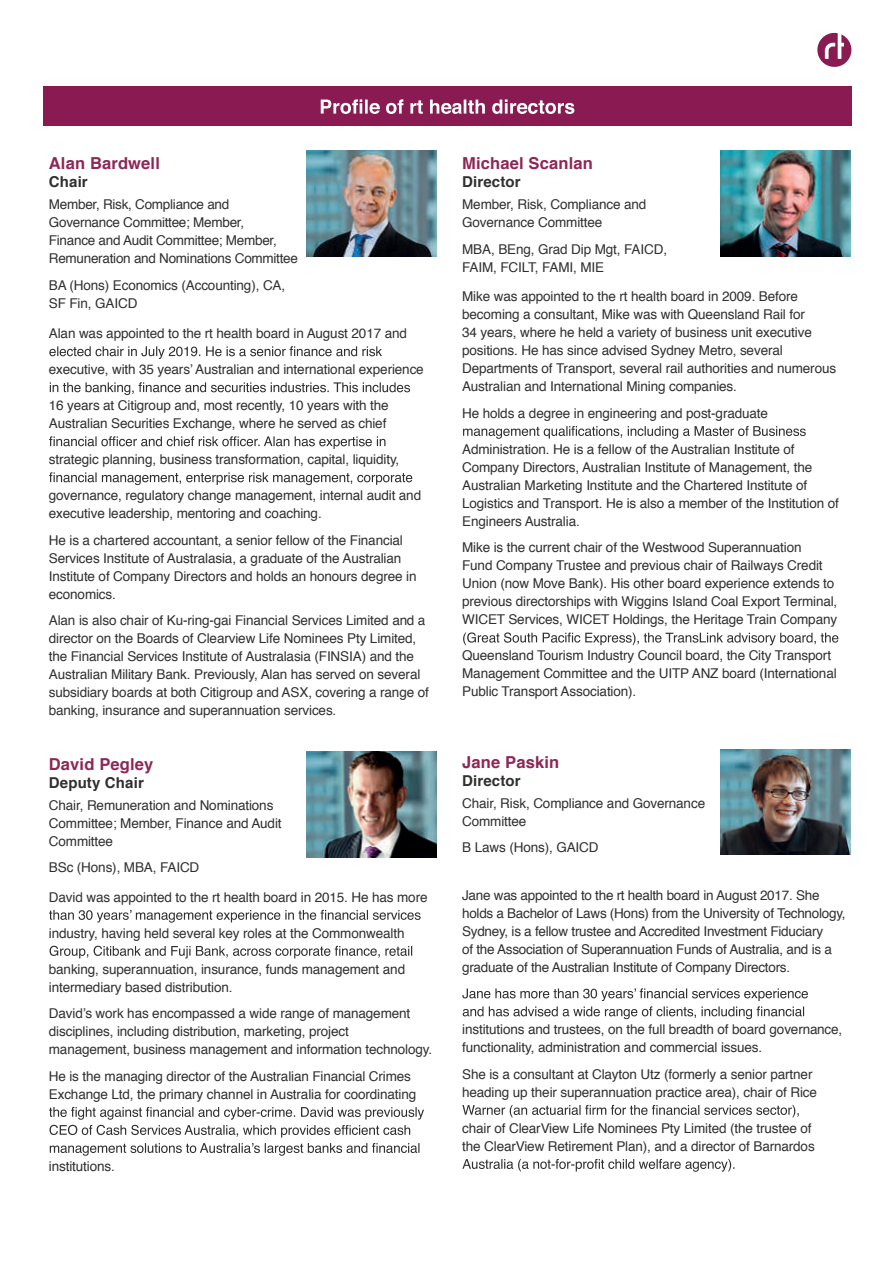
<style>
.page{position:relative;width:894px;height:1264px;background:#fff}
.page>*{position:absolute;margin:0;border:0;box-sizing:border-box;transform-origin:0 0}
.t1{font:700 16.5px "Helvetica";letter-spacing:.01em;color:#8e2657}
.t2{font:700 15px "Helvetica";letter-spacing:.01em;color:#312f30}
.t3{font:13.5px/18px "Helvetica";letter-spacing:-.01em;color:#312f30}
</style>
<div class="page">
<img style="left:306px;top:151px;width:130px;height:105px">
<svg style="left:49px;top:346px;width:333px;height:13px"></svg>
<svg style="left:50px;top:382px;width:360px;height:13px"></svg>
<svg style="left:49px;top:436px;width:336px;height:13px"></svg>
<svg style="left:49px;top:472px;width:363px;height:13px"></svg>
<img style="left:306px;top:751px;width:130px;height:105px">
<svg style="left:49px;top:909px;width:371px;height:13px"></svg>
<svg style="left:50px;top:945px;width:362px;height:13px"></svg>
<svg style="left:49px;top:1106px;width:375px;height:49px"></svg>
<img style="left:720px;top:151px;width:129px;height:105px">
<svg style="left:463px;top:426px;width:342px;height:12px"></svg>
<svg style="left:463px;top:632px;width:375px;height:13px"></svg>
<img style="left:720px;top:749px;width:129px;height:105px">
<svg style="left:462px;top:988px;width:345px;height:12px"></svg>
<svg style="left:462px;top:1006px;width:340px;height:12px"></svg>
<svg style="left:462px;top:1104px;width:336px;height:13px"></svg>
<svg style="left:462px;top:1158px;width:272px;height:13px"></svg>
<svg style="left:817px;top:33px;width:35px;height:34px"></svg>
<div style="left:43px;top:86px;width:808px;height:40px;background:#891a52"></div>
<svg style="left:320px;top:99px;width:254px;height:15px"></svg>
<p class="t1" style="left:49px;top:150px;width:112px">Alan Bardwell</p>
<p class="t2" style="left:49px;top:170px;width:40px">Chair</p>
<p class="t3" style="left:49px;top:196px;width:250px">Member, Risk, Compliance and Governance Committee; Member,<br>Finance and Audit Committee; Member, Remuneration and Nominations Committee</p>
<p class="t3" style="left:49px;top:276px;width:238px">BA (Hons) Economics (Accounting), CA,<br>SF Fin, GAICD</p>
<p class="t3" style="left:49px;top:324px;width:359px">Alan was appointed to the rt health board in August 2017 and</p>
<p class="t3" style="left:49px;top:360px;width:376px">executive, with 35 years’ Australian and international experience</p>
<p class="t3" style="left:49px;top:396px;width:341px">16 years at Citigroup and, most recently, 10 years with the<br>Australian Securities Exchange, where he served as chief</p>
<p class="t3" style="left:49px;top:450px;width:352px">strategic planning, business transformation, capital, liquidity,</p>
<p class="t3" style="left:49px;top:486px;width:374px">governance, regulatory change management, internal audit and executive leadership, mentoring and coaching.</p>
<p class="t3" style="left:49px;top:531px;width:369px">He is a chartered accountant, a senior fellow of the Financial Services Institute of Australasia, a graduate of the Australian Institute of Company Directors and holds an honours degree in economics.</p>
<p class="t3" style="left:49px;top:611px;width:381px">Alan is also chair of Ku-ring-gai Financial Services Limited and a director on the Boards of Clearview Life Nominees Pty Limited, the Financial Services Institute of Australasia (FINSIA) and the Australian Military Bank. Previously, Alan has served on several subsidiary boards at both Citigroup and ASX, covering a range of banking, insurance and superannuation services.</p>
<p class="t1" style="left:49px;top:750px;width:106px">David Pegley</p>
<p class="t2" style="left:49px;top:770px;width:96px">Deputy Chair</p>
<p class="t3" style="left:49px;top:796px;width:234px">Chair, Remuneration and Nominations<br>Committee; Member, Finance and Audit<br>Committee</p>
<p class="t3" style="left:49px;top:853px;width:380px;line-height:29.2px">BSc (Hons), MBA, FAICD<br>David was appointed to the rt health board in 2015. He has more</p>
<p class="t3" style="left:49px;top:924px;width:357px">industry, having held several key roles at the Commonwealth</p>
<p class="t3" style="left:49px;top:960px;width:358px">banking, superannuation, insurance, funds management and intermediary based distribution.</p>
<p class="t3" style="left:49px;top:1004px;width:385px">David’s work has encompassed a wide range of management disciplines, including distribution, marketing, project management, business management and information technology.</p>
<p class="t3" style="left:49px;top:1067px;width:369px">He is the managing director of the Australian Financial Crimes<br>Exchange Ltd, the primary channel in Australia for coordinating</p>
<p class="t3" style="left:49px;top:1157px;width:67px">institutions.</p>
<p class="t1" style="left:462px;top:150px;width:132px">Michael Scanlan</p>
<p class="t2" style="left:462px;top:170px;width:60px">Director</p>
<p class="t3" style="left:462px;top:196px;width:186px">Member, Risk, Compliance and<br>Governance Committee</p>
<p class="t3" style="left:462px;top:240px;width:206px">MBA, BEng, Grad Dip Mgt, FAICD,<br>FAIM, FCILT, FAMI, MIE</p>
<p class="t3" style="left:462px;top:288px;width:375px">Mike was appointed to the rt health board in 2009. Before becoming a consultant, Mike was with Queensland Rail for<br>34 years, where he held a variety of business unit executive positions. He has since advised Sydney Metro, several Departments of Transport, several rail authorities and numerous Australian and International Mining companies.</p>
<p class="t3" style="left:462px;top:404px;width:307px">He holds a degree in engineering and post-graduate</p>
<p class="t3" style="left:462px;top:440px;width:378px">Administration. He is a fellow of the Australian Institute of Company Directors, Australian Institute of Management, the Australian Marketing Institute and the Chartered Institute of Logistics and Transport. He is also a member of the Institution of Engineers Australia.</p>
<p class="t3" style="left:462px;top:539px;width:376px">Mike is the current chair of the Westwood Superannuation<br>Fund Company Trustee and previous chair of Railways Credit Union (now Move Bank). His other board experience extends to previous directorships with Wiggins Island Coal Export Terminal, WICET Services, WICET Holdings, the Heritage Train Company</p>
<p class="t3" style="left:462px;top:647px;width:376px">Queensland Tourism Industry Council board, the City Transport<br>Management Committee and the UITP ANZ board (International<br>Public Transport Association).</p>
<p class="t1" style="left:462px;top:748px;width:98px">Jane Paskin</p>
<p class="t2" style="left:462px;top:768px;width:60px">Director</p>
<p class="t3" style="left:462px;top:794px;width:244px">Chair, Risk, Compliance and Governance<br>Committee</p>
<p class="t3" style="left:462px;top:838px;width:138px">B Laws (Hons), GAICD</p>
<p class="t3" style="left:462px;top:886px;width:385px">Jane was appointed to the rt health board in August 2017. She holds a Bachelor of Laws (Hons) from the University of Technology, Sydney, is a fellow trustee and Accredited Investment Fiduciary<br>of the Association of Superannuation Funds of Australia, and is a graduate of the Australian Institute of Company Directors.</p>
<p class="t3" style="left:462px;top:1020px;width:381px">institutions and trustees, on the full breadth of board governance, functionality, administration and commercial issues.</p>
<p class="t3" style="left:462px;top:1065px;width:356px">She is a consultant at Clayton Utz (formerly a senior partner heading up their superannuation practice area), chair of Rice</p>
<p class="t3" style="left:462px;top:1119px;width:354px">chair of ClearView Life Nominees Pty Limited (the trustee of the ClearView Retirement Plan), and a director of Barnardos</p>
</div>
